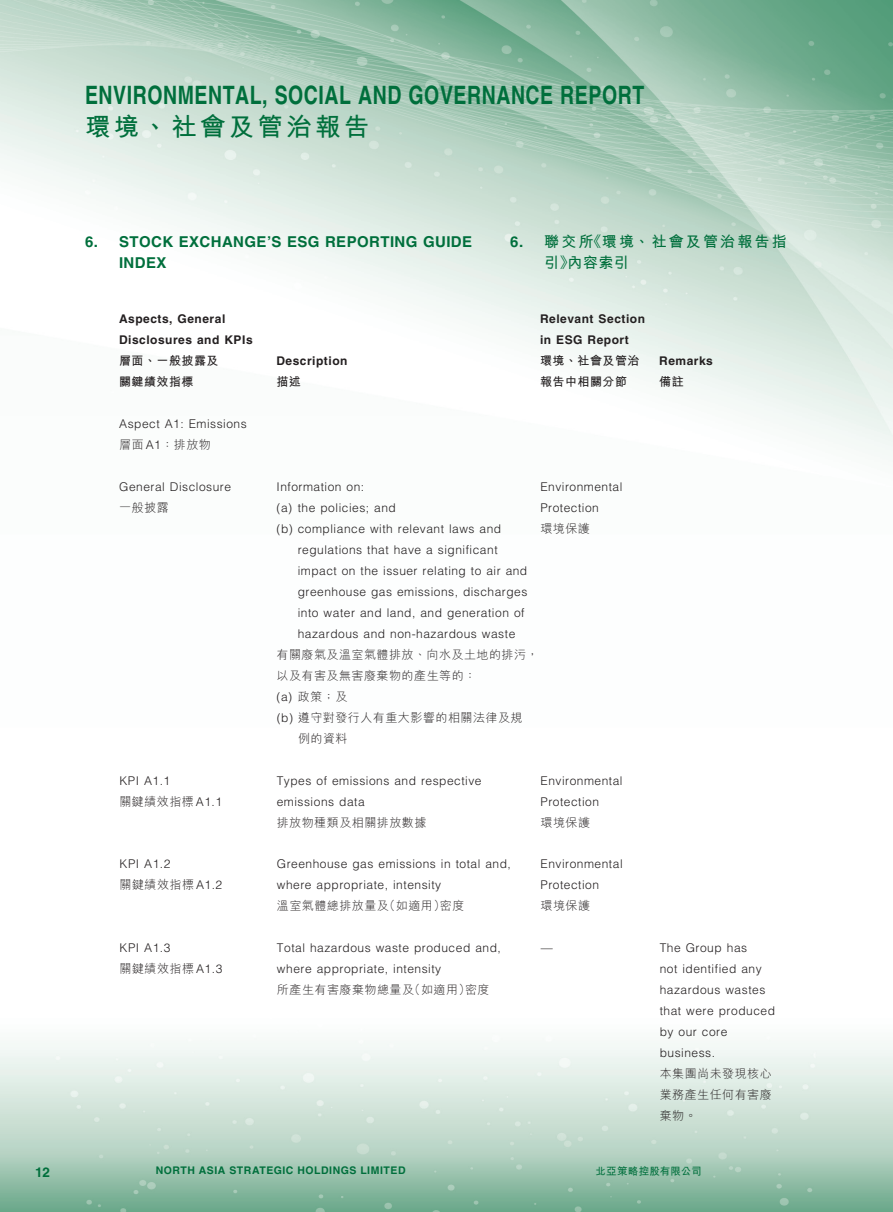
<style>
.page{position:relative;width:893px;height:1212px;background:#fff}
.page>*{position:absolute;margin:0;border:0;box-sizing:border-box;transform-origin:0 0}
.t1{font:700 25.5px "M Hei HK";letter-spacing:.13em;color:#006f3c}
.t2{font:700 25.35px "Helvetica";letter-spacing:.03em;color:#006f3c;scale:.77 1}
.t3{font:700 15px "Helvetica";letter-spacing:.03em;color:#006f3c}
.t4{font:700 15px/21px "M Hei HK";letter-spacing:.145em;color:#006f3c}
.t5{font:700 13.5px "Helvetica";color:#006f3c}
.t6{font:300 12px/21px "Helvetica";letter-spacing:.04em;color:#231f20}
.t7{font:300 12px/21px "M Hei HK";letter-spacing:.04em;color:#231f20;text-align:justify}
.t8{font:700 12px/21px "Helvetica";letter-spacing:.04em;color:#231f20}
.t9{font:700 12px/21px "M Hei HK";letter-spacing:.04em;color:#231f20}
.t10{font:700 10.5px "Helvetica";letter-spacing:.05em;color:#006f3c}
.t11{font:700 10.5px "M Hei HK";letter-spacing:.015em;color:#006f3c}
.s1{font-family:"Helvetica"}
</style>
<div class="page">
<img style="left:0;top:0;width:893px;height:1212px">
<h2 class="t2" style="left:85px;top:80px;width:673px">Environmental, social and Governance REPORT</h2>
<h1 class="t1" style="left:85px;top:108px;width:286px">環境、社會及管治報告</h1>
<p class="t3" style="left:85px;top:232px;width:57px">6. STOC</p>
<p class="t3" style="left:162px;top:232px;width:195px">K EXCHANGE’S ESG REPORTIN</p>
<p class="t3" style="left:406px;top:232px;width:68px">G GUIDE</p>
<p class="t3" style="left:119px;top:253px;width:49px">INDEX</p>
<p class="t4" style="left:544px;top:230px;width:244px;text-indent:-34px"><span class="s1">6.</span> 聯交所《環境、社會及管治報告指引》內容索引</p>
<p class="t8" style="left:119px;top:308px;width:135px">Aspects, General<br>Disclosures and KPIs</p>
<p class="t9" style="left:119px;top:349px;width:101px">層面、一般披露及關鍵績效指標</p>
<p class="t8" style="left:276px;top:350px;width:73px">Description</p>
<p class="t9" style="left:276px;top:370px;width:26px">描述</p>
<p class="t8" style="left:540px;top:308px;width:106px">Relevant Section in ESG Report</p>
<p class="t9" style="left:540px;top:349px;width:101px">環境、社會及管治報告中相關分節</p>
<p class="t8" style="left:659px;top:350px;width:55px">Remarks</p>
<p class="t9" style="left:659px;top:370px;width:26px">備註</p>
<p class="t6" style="left:119px;top:413px;width:129px">Aspect A1: Emissions</p>
<p class="t7" style="left:119px;top:433px;width:93px">層面 <span class="s1">A1</span>：排放物</p>
<p class="t6" style="left:119px;top:476px;width:113px">General Disclosure</p>
<p class="t7" style="left:119px;top:496px;width:51px">一般披露</p>
<p class="t6" style="left:277px;top:476px;width:89px">Information on:</p>
<p class="t6" style="left:277px;top:497px;width:121px">(a) the policies; and</p>
<p class="t6" style="left:277px;top:518px;width:226px">(b) compliance with relevant laws and</p>
<p class="t6" style="left:298px;top:539px;width:201px">regulations that have a significant</p>
<p class="t6" style="left:298px;top:560px;width:231px">impact on the issuer relating to air and</p>
<p class="t6" style="left:298px;top:581px;width:231px">greenhouse gas emissions, discharges</p>
<p class="t6" style="left:298px;top:602px;width:228px">into water and land, and generation of</p>
<p class="t6" style="left:298px;top:623px;width:219px">hazardous and non-hazardous waste</p>
<p class="t7" style="left:277px;top:643px;width:264px">有關廢氣及溫室氣體排放、向水及土地的排污，</p>
<p class="t7" style="left:277px;top:664px;width:201px">以及有害及無害廢棄物的產生等的：</p>
<p class="t7" style="left:277px;top:685px;width:72px"><span class="s1">(a)</span> 政策；及</p>
<p class="t7" style="left:277px;top:706px;width:247px"><span class="s1">(b)</span> 遵守對發行人有重大影響的相關法律及規</p>
<p class="t7" style="left:298px;top:727px;width:51px">例的資料</p>
<p class="t6" style="left:540px;top:476px;width:84px">Environmental<br>Protection</p>
<p class="t7" style="left:540px;top:517px;width:51px">環境保護</p>
<p class="t6" style="left:119px;top:770px;width:52px">KPI A1.1</p>
<p class="t7" style="left:119px;top:790px;width:104px">關鍵績效指標 <span class="s1">A1.1</span></p>
<p class="t6" style="left:277px;top:770px;width:206px">Types of emissions and respective emissions data</p>
<p class="t7" style="left:277px;top:811px;width:151px">排放物種類及相關排放數據</p>
<p class="t6" style="left:540px;top:770px;width:84px">Environmental<br>Protection</p>
<p class="t7" style="left:540px;top:811px;width:51px">環境保護</p>
<p class="t6" style="left:120px;top:853px;width:52px">KPI A1.2</p>
<p class="t7" style="left:120px;top:874px;width:104px">關鍵績效指標 <span class="s1">A1.2</span></p>
<p class="t6" style="left:277px;top:853px;width:236px">Greenhouse gas emissions in total and, where appropriate, intensity</p>
<p class="t7" style="left:277px;top:895px;width:189px">溫室氣體總排放量及（如適用）密度</p>
<p class="t6" style="left:541px;top:853px;width:84px">Environmental<br>Protection</p>
<p class="t7" style="left:541px;top:895px;width:51px">環境保護</p>
<p class="t6" style="left:120px;top:937px;width:52px">KPI A1.3</p>
<p class="t7" style="left:120px;top:958px;width:104px">關鍵績效指標 <span class="s1">A1.3</span></p>
<p class="t6" style="left:277px;top:937px;width:225px">Total hazardous waste produced and, where appropriate, intensity</p>
<p class="t7" style="left:277px;top:979px;width:214px">所產生有害廢棄物總量及（如適用）密度</p>
<p class="t6" style="left:541px;top:937px;width:13px">—</p>
<p class="t6" style="left:660px;top:937px;width:117px">The Group has<br>not identified any hazardous wastes that were produced by our core business.</p>
<p class="t7" style="left:660px;top:1063px;width:114px">本集團尚未發現核心業務產生任何有害廢棄物。</p>
<p class="t5" style="left:35px;top:1164px;width:16px">12</p>
<p class="t10" style="left:156px;top:1164px;width:251px">North Asia Strategic Holdings Limited</p>
<p class="t11" style="left:595px;top:1163px;width:108px">北亞策略控股有限公司</p>
</div>
